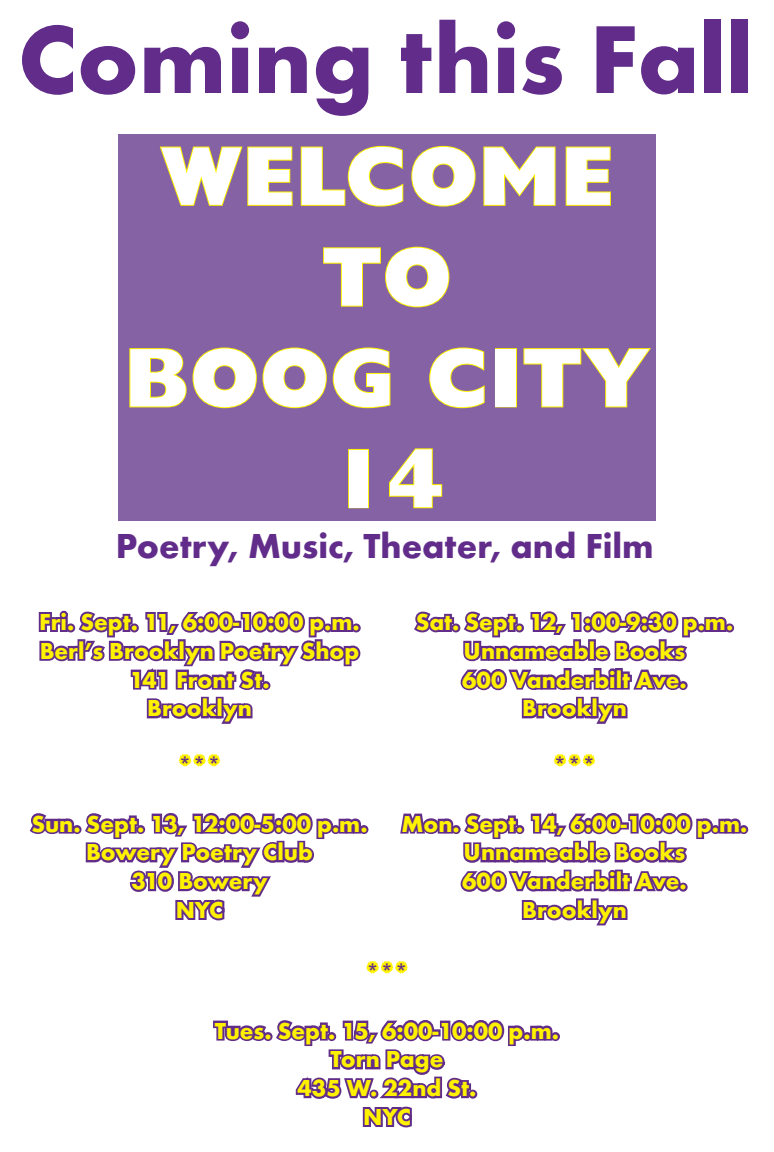
<style>
.page{position:relative;width:774px;height:1152px;background:#fff}
.page>*{position:absolute;margin:0;border:0;box-sizing:border-box;transform-origin:0 0}
.t1{font:700 100px "Futura T";color:#622d8a}
.t2{font:800 84px/100.8px "M Gill Sans";color:#fff;text-align:center}
.t3{font:700 36px "Futura T";color:#622d8a}
.t4{font:700 24px/28.8px "Futura T";color:#fff200;text-align:center}
.t5{font:700 24px "Futura T";color:#622d8a}
</style>
<div class="page">
<div style="left:118px;top:134px;width:538px;height:387px;background:#8562a4"></div>
<svg style="left:159px;top:146px;width:134px;height:60px"></svg>
<svg style="left:300px;top:145px;width:256px;height:62px"></svg>
<svg style="left:565px;top:146px;width:46px;height:60px"></svg>
<svg style="left:323px;top:246px;width:127px;height:62px"></svg>
<svg style="left:129px;top:347px;width:262px;height:62px"></svg>
<svg style="left:429px;top:347px;width:56px;height:62px"></svg>
<div style="left:495px;top:348px;width:22px;height:59px;border:2px solid #fff200"></div>
<svg style="left:523px;top:348px;width:128px;height:60px"></svg>
<div style="left:348px;top:449px;width:21px;height:59px;border:2px solid #fff200"></div>
<svg style="left:389px;top:448px;width:54px;height:61px"></svg>
<svg style="left:38px;top:610px;width:323px;height:114px"></svg>
<svg style="left:178px;top:754px;width:43px;height:13px"></svg>
<svg style="left:29px;top:813px;width:46px;height:21px"></svg>
<div style="left:73px;top:825px;width:9px;height:9px;border:4px solid #622d8a;border-radius:50%"></div>
<div style="left:359px;top:825px;width:9px;height:9px;border:4px solid #622d8a;border-radius:50%"></div>
<svg style="left:85px;top:812px;width:278px;height:109px"></svg>
<div style="left:725px;top:623px;width:9px;height:9px;border:4px solid #622d8a;border-radius:50%"></div>
<svg style="left:414px;top:611px;width:315px;height:113px"></svg>
<svg style="left:553px;top:754px;width:43px;height:13px"></svg>
<div style="left:739px;top:825px;width:9px;height:9px;border:4px solid #622d8a;border-radius:50%"></div>
<svg style="left:400px;top:812px;width:343px;height:114px"></svg>
<svg style="left:366px;top:961px;width:42px;height:13px"></svg>
<div style="left:551px;top:1032px;width:9px;height:9px;border:4px solid #622d8a;border-radius:50%"></div>
<svg style="left:213px;top:1020px;width:342px;height:108px"></svg>
<h1 class="t1" style="left:18px;top:1px;width:737px">Coming this Fall</h1>
<h2 class="t2" style="left:124px;top:126px;width:527px">WELCOME<br>TO<br>BOOG CITY<br>14</h2>
<h3 class="t3" style="left:116px;top:525px;width:540px">Poetry, Music, Theater, and Film</h3>
<p class="t4" style="left:39px;top:608px;width:322px">Fri. Sept. 11, 6:00-10:00 p.m.<br>Berl’s Brooklyn Poetry Shop<br>141 Front St.<br>Brooklyn</p>
<p class="t5" style="left:178px;top:752px;width:45px">***</p>
<p class="t4" style="left:416px;top:608px;width:319px">Sat. Sept. 12, 1:00-9:30 p.m.<br>Unnameable Books<br>600 Vanderbilt Ave.<br>Brooklyn</p>
<p class="t5" style="left:553px;top:752px;width:45px">***</p>
<p class="t4" style="left:31px;top:809px;width:338px">Sun. Sept. 13, 12:00-5:00 p.m.<br>Bowery Poetry Club<br>310 Bowery<br>NYC</p>
<p class="t4" style="left:402px;top:809px;width:347px">Mon. Sept. 14, 6:00-10:00 p.m.<br>Unnameable Books<br>600 Vanderbilt Ave.<br>Brooklyn</p>
<p class="t5" style="left:365px;top:959px;width:45px">***</p>
<p class="t4" style="left:215px;top:1016px;width:346px">Tues. Sept. 15, 6:00-10:00 p.m.<br>Torn Page<br>435 W. 22nd St.<br>NYC</p>
</div>
